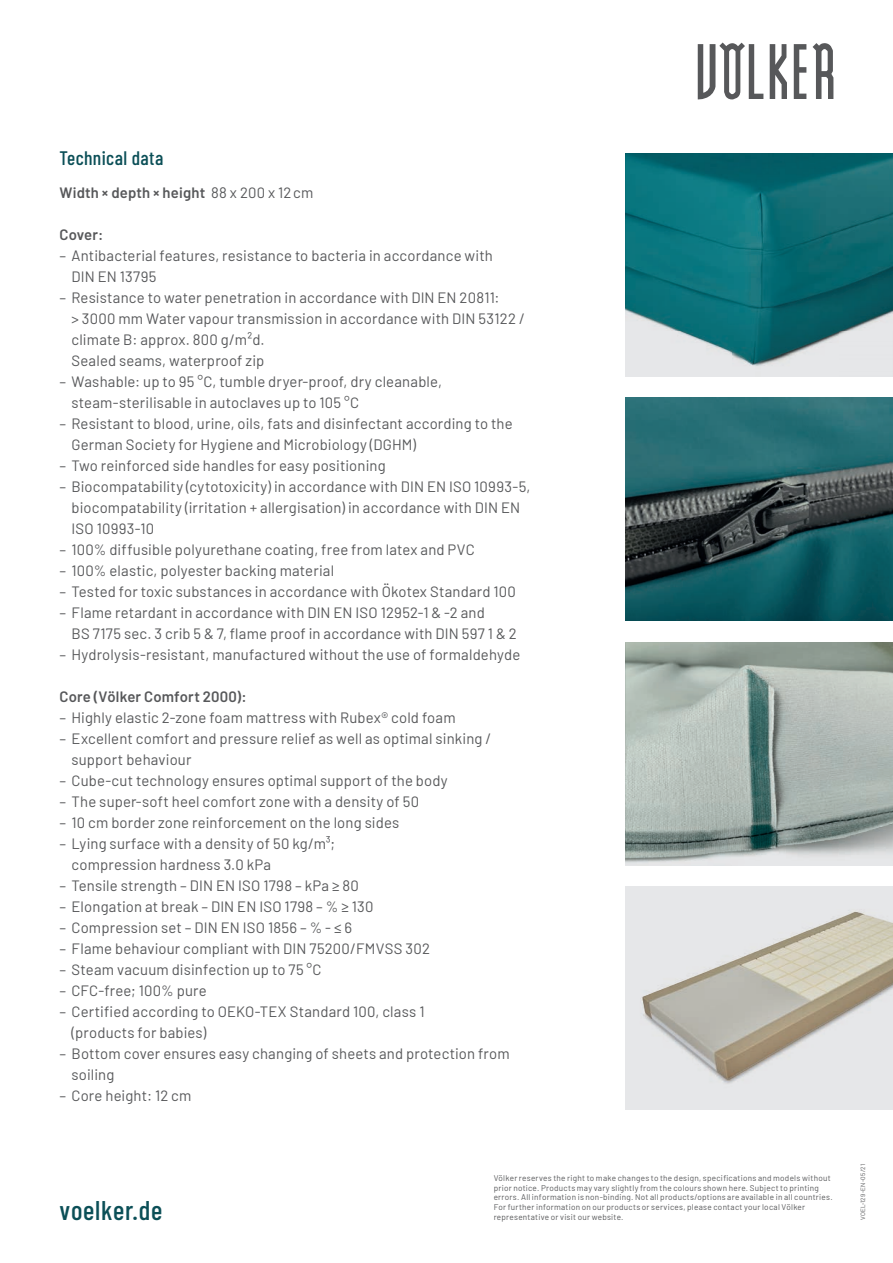
<style>
.page{position:relative;width:893px;height:1263px;background:#fff}
.page>*{position:absolute;margin:0;border:0;box-sizing:border-box;transform-origin:0 0}
.t1{font:500 27px "Barlow Condensed";letter-spacing:.025em;color:#0b4f57}
.t2{font:500 19.5px "Barlow Condensed";letter-spacing:.02em;color:#0b4f57}
.t3{font:15px/21px "Barlow";letter-spacing:.01em;color:#57585a}
.t4{font:600 15px "Barlow";letter-spacing:.01em;color:#57585a}
.t5{font:8.25px/9.9px "Barlow";letter-spacing:.03em;color:#57585a}
.t6{font:6.3px "Barlow";letter-spacing:.03em;color:#57585a}
.s1{font-weight:400}
</style>
<div class="page">
<svg style="left:698px;top:43px;width:65px;height:56px"></svg>
<svg style="left:770px;top:44px;width:17px;height:55px"></svg>
<svg style="left:794px;top:44px;width:12px;height:55px"></svg>
<svg style="left:813px;top:43px;width:20px;height:56px"></svg>
<img style="left:626px;top:153px;width:267px;height:211px">
<img style="left:626px;top:397px;width:267px;height:224px">
<img style="left:626px;top:642px;width:267px;height:223px">
<img style="left:626px;top:642px;width:76px;height:216px">
<div style="left:626px;top:886px;width:267px;height:224px;background:#e6e7e9"></div>
<img style="left:643px;top:912px;width:250px;height:168px">
<h2 class="t2" style="left:60px;top:144px;width:105px">Technical data</h2>
<p class="t4" style="left:60px;top:182px;width:255px">Width × depth × height <span class="s1">88 x 200 x 12 cm</span></p>
<p class="t4" style="left:60px;top:224px;width:45px">Cover:</p>
<p class="t3" style="left:72px;top:244px;width:423px;text-indent:-12px">– Antibacterial features, resistance to bacteria in accordance with<br>DIN EN 13795</p>
<p class="t3" style="left:72px;top:286px;width:455px;text-indent:-12px">– Resistance to water penetration in accordance with DIN EN 20811:<br>&gt; 3000 mm Water vapour transmission in accordance with DIN 53122 / climate B: approx. 800 g/m²d.<br>Sealed seams, waterproof zip</p>
<p class="t3" style="left:72px;top:370px;width:372px;text-indent:-12px">– Washable: up to 95 °C, tumble dryer-proof, dry cleanable, steam-sterilisable in autoclaves up to 105 °C</p>
<p class="t3" style="left:72px;top:412px;width:443px;text-indent:-12px">– Resistant to blood, urine, oils, fats and disinfectant according to the<br>German Society for Hygiene and Microbiology (DGHM)</p>
<p class="t3" style="left:60px;top:454px;width:328px">– Two reinforced side handles for easy positioning</p>
<p class="t3" style="left:72px;top:475px;width:460px;text-indent:-12px">– Biocompatability (cytotoxicity) in accordance with DIN EN ISO 10993-5, biocompatability (irritation + allergisation) in accordance with DIN EN<br>ISO 10993-10</p>
<p class="t3" style="left:60px;top:538px;width:417px">– 100% diffusible polyurethane coating, free from latex and PVC</p>
<p class="t3" style="left:60px;top:559px;width:276px">– 100% elastic, polyester backing material</p>
<p class="t3" style="left:60px;top:580px;width:458px">– Tested for toxic substances in accordance with Ökotex Standard 100</p>
<p class="t3" style="left:72px;top:601px;width:447px;text-indent:-12px">– Flame retardant in accordance with DIN EN ISO 12952-1 &amp; -2 and<br>BS 7175 sec. 3 crib 5 &amp; 7, flame proof in accordance with DIN 597 1 &amp; 2</p>
<p class="t3" style="left:60px;top:643px;width:462px">– Hydrolysis-resistant, manufactured without the use of formaldehyde</p>
<p class="t4" style="left:60px;top:686px;width:189px">Core (Völker Comfort 2000):</p>
<p class="t3" style="left:60px;top:706px;width:398px">– Highly elastic 2-zone foam mattress with Rubex® cold foam</p>
<p class="t3" style="left:72px;top:727px;width:421px;text-indent:-12px">– Excellent comfort and pressure relief as well as optimal sinking / support behaviour</p>
<p class="t3" style="left:60px;top:769px;width:390px">– Cube-cut technology ensures optimal support of the body</p>
<p class="t3" style="left:60px;top:790px;width:361px">– The super-soft heel comfort zone with a density of 50</p>
<p class="t3" style="left:60px;top:811px;width:341px">– 10 cm border zone reinforcement on the long sides</p>
<p class="t3" style="left:72px;top:832px;width:265px;text-indent:-12px">– Lying surface with a density of 50 kg/m³; compression hardness 3.0 kPa</p>
<p class="t3" style="left:60px;top:874px;width:301px">– Tensile strength – DIN EN ISO 1798 – kPa ≥ 80</p>
<p class="t3" style="left:60px;top:895px;width:315px">– Elongation at break – DIN EN ISO 1798 – % ≥ 130</p>
<p class="t3" style="left:60px;top:916px;width:294px">– Compression set – DIN EN ISO 1856 – % - ≤ 6</p>
<p class="t3" style="left:60px;top:937px;width:372px">– Flame behaviour compliant with DIN 75200/FMVSS 302</p>
<p class="t3" style="left:60px;top:958px;width:264px">– Steam vacuum disinfection up to 75 °C</p>
<p class="t3" style="left:60px;top:979px;width:149px">– CFC-free; 100% pure</p>
<p class="t3" style="left:72px;top:1000px;width:354px;text-indent:-12px">– Certified according to OEKO-TEX Standard 100, class 1 (products for babies)</p>
<p class="t3" style="left:72px;top:1042px;width:440px;text-indent:-12px">– Bottom cover ensures easy changing of sheets and protection from soiling</p>
<p class="t3" style="left:60px;top:1084px;width:133px">– Core height: 12 cm</p>
<h1 class="t1" style="left:60px;top:1191px;width:104px">voelker.de</h1>
<p class="t5" style="left:494px;top:1172px;width:340px">Völker reserves the right to make changes to the design, specifications and models without prior notice. Products may vary slightly from the colours shown here. Subject to printing errors. All information is non-binding. Not all products/options are available in all countries.<br>For further information on our products or services, please contact your local Völker representative or visit our website.</p>
<p class="t6" style="left:858px;top:1220px;width:58px;rotate:-90deg">VOEL-129-EN-05/21</p>
</div>
